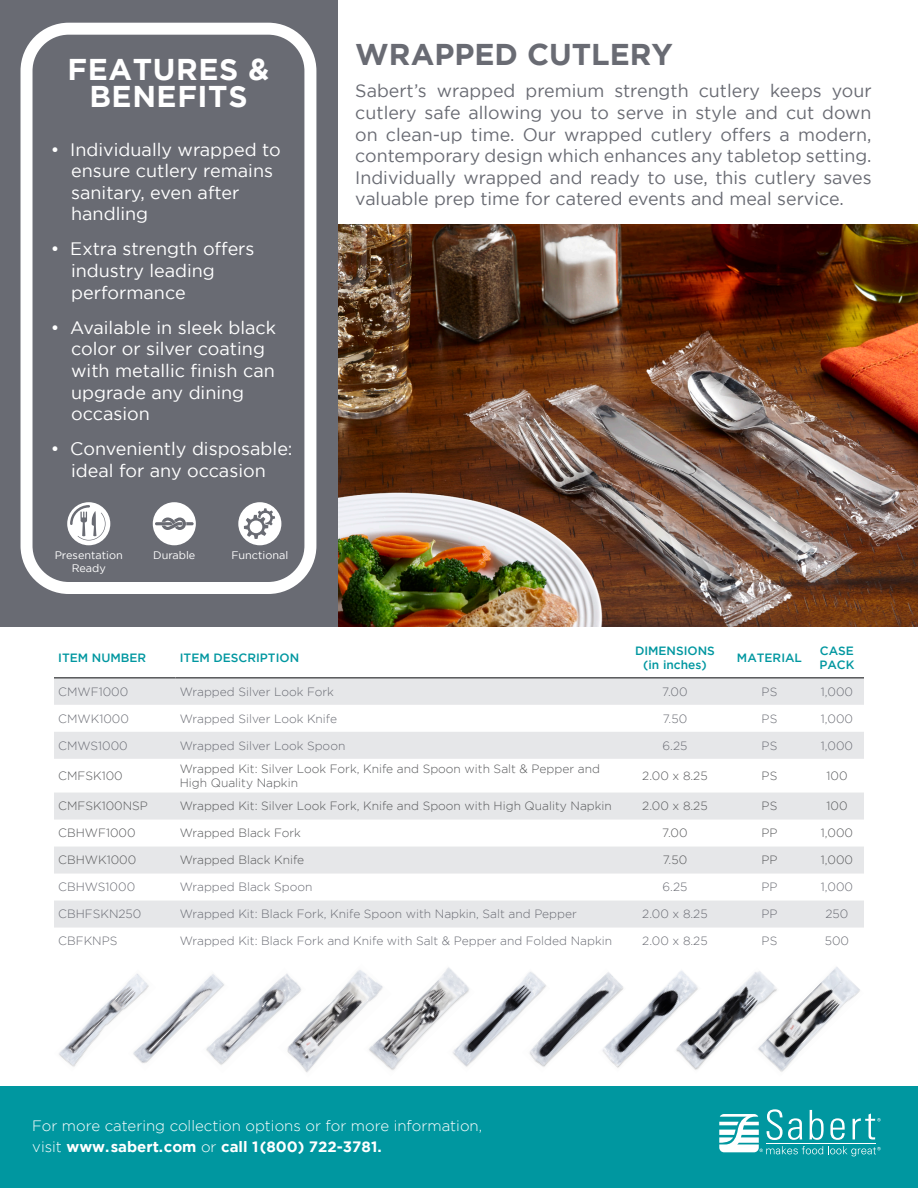
<style>
.page{position:relative;width:918px;height:1188px;background:#fff}
.page>*{position:absolute;margin:0;border:0;box-sizing:border-box;transform-origin:0 0}
.t1{font:700 30px/27px "Gotham";letter-spacing:.02em;color:#fff;text-align:center}
.t2{font:700 30px "Gotham";color:#696b73}
.t3{font:18px/21.6px "Gotham";color:#696b73;text-align:justify}
.t4{font:18px/21.6px "Gotham";color:#fff}
.t5{font:300 15px "Gotham";color:#fff}
.t6{font:700 15px "Gotham";color:#fff}
.t7{font:300 12px "Gotham";color:#696b73}
.t8{font:300 12px/14.4px "Gotham";color:#57585a}
.t9{font:500 12px/14.4px "Gotham";color:#0097a0}
.t10{font:10.95px/13px "Gotham";color:#fff;text-align:center}
.s1{font-weight:300}
</style>
<div class="page">
<div style="left:0;top:1086px;width:918px;height:102px;background:#0097a0"></div>
<svg style="left:719px;top:1109px;width:162px;height:47px"></svg>
<img style="left:338px;top:225px;width:580px;height:402px">
<div style="left:0;top:0;width:338px;height:627px;background:#696b73"></div>
<div style="left:21px;top:23px;width:295px;height:571px;border:12px solid #fff;border-radius:42px"></div>
<svg style="left:153px;top:502px;width:43px;height:43px"></svg>
<svg style="left:54px;top:679px;width:810px;height:249px;fill:#e6e7e9"></svg>
<hr style="left:54px;top:677px;width:122px;height:2px;background:#57585a">
<hr style="left:176px;top:677px;width:445px;height:2px;background:#57585a">
<hr style="left:621px;top:677px;width:108px;height:2px;background:#57585a">
<hr style="left:729px;top:677px;width:81px;height:2px;background:#57585a">
<hr style="left:810px;top:677px;width:54px;height:2px;background:#57585a">
<svg style="left:67px;top:502px;width:43px;height:43px"></svg>
<svg style="left:238px;top:502px;width:43px;height:43px"></svg>
<div style="left:250px;top:521px;width:12px;height:12px;background:#fff;border-radius:50%"></div>
<img style="left:59px;top:982px;width:69px;height:85px">
<img style="left:128px;top:974px;width:73px;height:89px">
<img style="left:201px;top:974px;width:77px;height:91px">
<img style="left:278px;top:970px;width:85px;height:103px">
<img style="left:363px;top:967px;width:87px;height:103px">
<img style="left:447px;top:969px;width:75px;height:101px">
<img style="left:522px;top:972px;width:76px;height:95px">
<img style="left:598px;top:972px;width:75px;height:96px">
<img style="left:673px;top:971px;width:78px;height:99px">
<img style="left:751px;top:967px;width:109px;height:105px">
<p class="t1" style="left:68px;top:55px;width:203px">FEATURES &amp;<br>BENEFITS</p>
<p class="t4" style="left:71px;top:138px;width:211px;text-indent:-20px">• Individually wrapped to ensure cutlery remains sanitary, even after handling</p>
<p class="t4" style="left:71px;top:238px;width:185px;text-indent:-20px">• Extra strength offers industry leading performance</p>
<p class="t4" style="left:71px;top:316px;width:206px;text-indent:-20px">• Available in sleek black color or silver coating with metallic finish can upgrade any dining occasion</p>
<p class="t4" style="left:51px;top:438px;width:243px;text-align:center">• Conveniently disposable: ideal for any occasion</p>
<p class="t10" style="left:55px;top:548px;width:70px">Presentation<br>Ready</p>
<p class="t10" style="left:231px;top:548px;width:58px">Functional</p>
<p class="t10" style="left:153px;top:548px;width:44px">Durable</p>
<p class="t9" style="left:58px;top:650px;width:89px">ITEM NUMBER</p>
<p class="t9" style="left:180px;top:650px;width:121px">ITEM DESCRIPTION</p>
<p class="t2" style="left:355px;top:37px;width:319px">WRAPPED CUTLERY</p>
<p class="t3" style="left:355px;top:80px;width:518px">Sabert’s wrapped premium strength cutlery keeps your cutlery safe allowing you to serve in style and cut down on clean-up time. Our wrapped cutlery offers a modern, contemporary design which enhances any tabletop setting.<br>Individually wrapped and ready to use, this cutlery saves valuable prep time for catered events and meal service.</p>
<p class="t9" style="left:635px;top:643px;width:81px">DIMENSIONS</p>
<p class="t9" style="left:643px;top:657px;width:65px">(in inches)</p>
<p class="t9" style="left:737px;top:650px;width:67px">MATERIAL</p>
<p class="t9" style="left:819px;top:643px;width:37px">CASE<br>PACK</p>
<p class="t7" style="left:58px;top:685px;width:71px">CMWF1000</p>
<p class="t7" style="left:180px;top:685px;width:156px">Wrapped Silver Look Fork</p>
<p class="t7" style="left:662px;top:685px;width:27px">7.00</p>
<p class="t7" style="left:762px;top:685px;width:17px">PS</p>
<p class="t7" style="left:821px;top:685px;width:34px">1,000</p>
<p class="t7" style="left:58px;top:712px;width:72px">CMWK1000</p>
<p class="t7" style="left:180px;top:712px;width:159px">Wrapped Silver Look Knife</p>
<p class="t7" style="left:663px;top:712px;width:26px">7.50</p>
<p class="t7" style="left:762px;top:712px;width:17px">PS</p>
<p class="t7" style="left:821px;top:712px;width:34px">1,000</p>
<p class="t7" style="left:58px;top:739px;width:71px">CMWS1000</p>
<p class="t7" style="left:180px;top:739px;width:167px">Wrapped Silver Look Spoon</p>
<p class="t7" style="left:663px;top:739px;width:26px">6.25</p>
<p class="t7" style="left:762px;top:739px;width:17px">PS</p>
<p class="t7" style="left:821px;top:739px;width:34px">1,000</p>
<p class="t8" style="left:58px;top:768px;width:66px">CMFSK100</p>
<p class="t8" style="left:180px;top:761px;width:422px">Wrapped Kit: Silver Look Fork, Knife and Spoon with Salt &amp; Pepper and<br>High Quality Napkin</p>
<p class="t8" style="left:642px;top:768px;width:67px">2.00 x 8.25</p>
<p class="t8" style="left:762px;top:768px;width:17px">PS</p>
<p class="t8" style="left:826px;top:768px;width:23px">100</p>
<p class="t8" style="left:58px;top:799px;width:91px">CMFSK100NSP</p>
<p class="t8" style="left:180px;top:799px;width:434px">Wrapped Kit: Silver Look Fork, Knife and Spoon with High Quality Napkin</p>
<p class="t8" style="left:642px;top:799px;width:67px">2.00 x 8.25</p>
<p class="t8" style="left:762px;top:799px;width:17px">PS</p>
<p class="t8" style="left:826px;top:799px;width:23px">100</p>
<p class="t8" style="left:58px;top:826px;width:79px">CBHWF1000</p>
<p class="t8" style="left:180px;top:826px;width:123px">Wrapped Black Fork</p>
<p class="t8" style="left:662px;top:826px;width:27px">7.00</p>
<p class="t8" style="left:761px;top:826px;width:18px">PP</p>
<p class="t8" style="left:821px;top:826px;width:34px">1,000</p>
<p class="t8" style="left:58px;top:853px;width:80px">CBHWK1000</p>
<p class="t8" style="left:180px;top:853px;width:126px">Wrapped Black Knife</p>
<p class="t8" style="left:663px;top:853px;width:26px">7.50</p>
<p class="t8" style="left:761px;top:853px;width:18px">PP</p>
<p class="t8" style="left:821px;top:853px;width:34px">1,000</p>
<p class="t7" style="left:58px;top:881px;width:78px">CBHWS1000</p>
<p class="t7" style="left:180px;top:881px;width:134px">Wrapped Black Spoon</p>
<p class="t7" style="left:663px;top:881px;width:26px">6.25</p>
<p class="t7" style="left:761px;top:881px;width:18px">PP</p>
<p class="t7" style="left:821px;top:881px;width:34px">1,000</p>
<p class="t7" style="left:58px;top:908px;width:85px">CBHFSKN250</p>
<p class="t7" style="left:180px;top:908px;width:399px">Wrapped Kit: Black Fork, Knife Spoon with Napkin, Salt and Pepper</p>
<p class="t7" style="left:642px;top:908px;width:67px">2.00 x 8.25</p>
<p class="t7" style="left:761px;top:908px;width:18px">PP</p>
<p class="t7" style="left:826px;top:908px;width:24px">250</p>
<p class="t7" style="left:58px;top:935px;width:61px">CBFKNPS</p>
<p class="t7" style="left:180px;top:935px;width:434px">Wrapped Kit: Black Fork and Knife with Salt &amp; Pepper and Folded Napkin</p>
<p class="t7" style="left:642px;top:935px;width:67px">2.00 x 8.25</p>
<p class="t7" style="left:762px;top:935px;width:17px">PS</p>
<p class="t7" style="left:825px;top:935px;width:26px">500</p>
<p class="t5" style="left:32px;top:1118px;width:451px">For more catering collection options or for more information,</p>
<p class="t6" style="left:32px;top:1138px;width:351px"><span class="s1">visit</span> www.sabert.com <span class="s1">or</span> call 1(800) 722-3781.</p>
</div>
